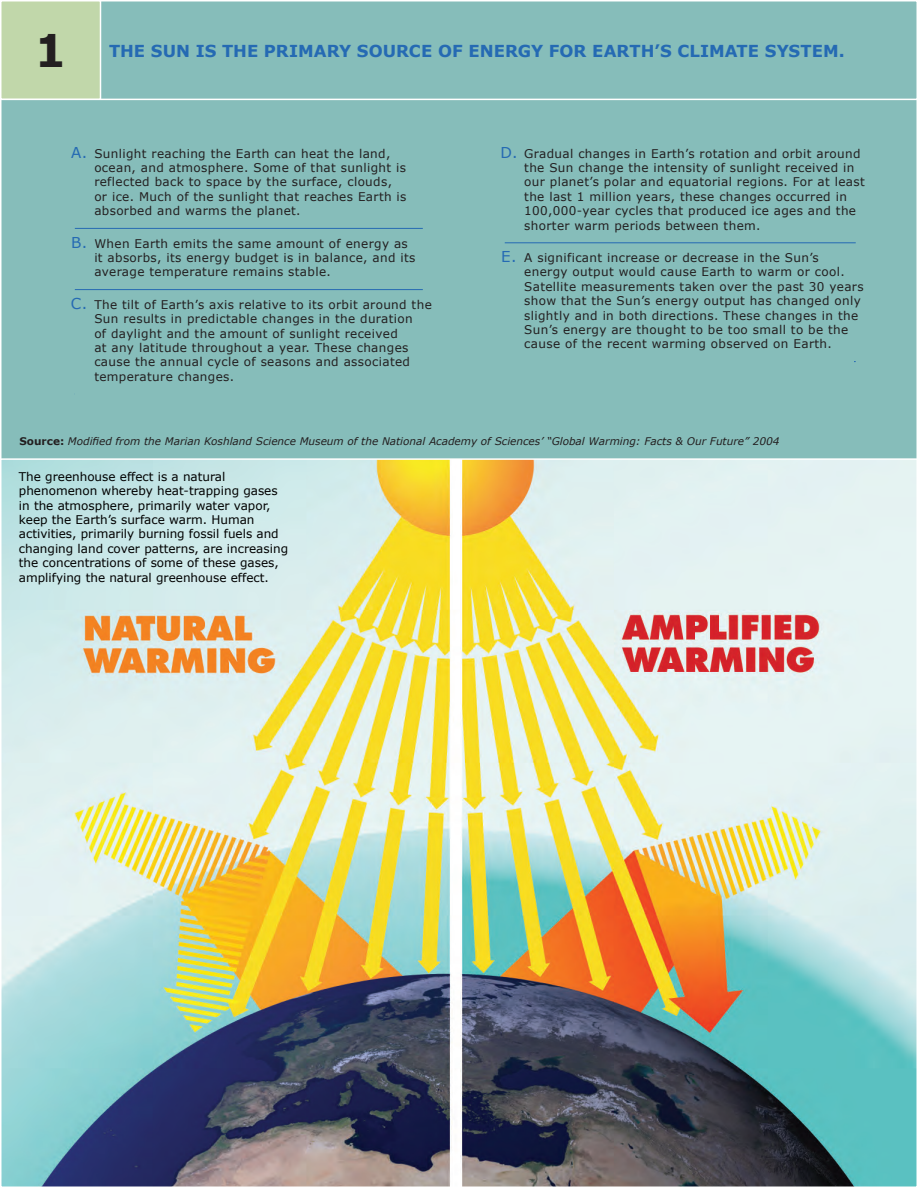
<style>
.page{position:relative;width:918px;height:1188px;background:#fff}
.page>*{position:absolute;margin:0;border:0;box-sizing:border-box;transform-origin:0 0}
.t1{font:700 45px "Verdana";color:#231f20}
.t2{font:700 16.5px "Verdana";color:#256ab3}
.t3{font:12px/14.4px "Verdana";letter-spacing:.03em;color:#231f20}
.t4{font:12px/14.4px "Verdana";color:#000}
.t5{font:italic 10.5px "Verdana";color:#231f20}
.s1{font-size:15px;color:#256ab3}
.s2{font-weight:700;font-style:normal}
</style>
<div class="page">
<div style="left:1px;top:1px;width:916px;height:1186px;background:#86bdba"></div>
<div style="left:0;top:0;width:918px;height:100px;border:2px solid #fff"></div>
<hr style="left:75px;top:228px;width:348px;height:1px;background:#256ab3">
<hr style="left:75px;top:289px;width:348px;height:1px;background:#256ab3">
<img style="left:3px;top:461px;width:912px;height:724px">
<div style="left:1px;top:1px;width:99px;height:98px;background:#c1d7aa"></div>
<div style="left:0;top:0;width:101px;height:100px;border:2px solid #fff"></div>
<hr style="left:505px;top:242px;width:351px;height:1px;background:#256ab3">
<hr style="left:505px;top:361px;width:351px;height:1px;background:#256ab3">
<div style="left:495px;top:359px;width:359px;height:22px;background:#86bdba"></div>
<h1 class="t1" style="left:35px;top:22px;width:33px">1</h1>
<h2 class="t2" style="left:109px;top:41px;width:18px">THE</h2>
<h2 class="t2" style="left:151px;top:41px;width:26px">SUN</h2>
<h2 class="t2" style="left:196px;top:41px;width:39px">IS THE</h2>
<h2 class="t2" style="left:264px;top:41px;width:14px">PRIMARY</h2>
<h2 class="t2" style="left:357px;top:41px;width:14px">SOURCE</h2>
<h2 class="t2" style="left:438px;top:41px;width:44px">OF ENERGY</h2>
<h2 class="t2" style="left:549px;top:41px;width:14px">FOR</h2>
<h2 class="t2" style="left:592px;top:41px;width:16px">EARTH</h2>
<h2 class="t2" style="left:655px;top:41px;width:36px">’S CLIMATE</h2>
<h2 class="t2" style="left:765px;top:41px;width:13px">SYSTEM</h2>
<h2 class="t2" style="left:839px;top:41px;width:7px">.</h2>
<p class="t3" style="left:94px;top:146px;width:314px;text-indent:-23px"><span class="s1">a.</span> Sunlight reaching the Earth can heat the land, ocean, and atmosphere. Some of that sunlight is reflected back to space by the surface, clouds, or ice. Much of the sunlight that reaches Earth is absorbed and warms the planet.</p>
<p class="t3" style="left:94px;top:236px;width:323px;text-indent:-23px"><span class="s1">b.</span> When Earth emits the same amount of energy as it absorbs, its energy budget is in balance, and its average temperature remains stable.</p>
<p class="t3" style="left:94px;top:297px;width:339px;text-indent:-23px"><span class="s1">c .</span> The tilt of Earth’s axis relative to its orbit around the Sun results in predictable changes in the duration<br>of daylight and the amount of sunlight received<br>at any latitude throughout a year. These changes cause the annual cycle of seasons and associated temperature changes.</p>
<p class="t3" style="left:524px;top:146px;width:342px;text-indent:-24px"><span class="s1">d.</span> Gradual changes in Earth’s rotation and orbit around the Sun change the intensity of sunlight received in our planet’s polar and equatorial regions. For at least the last 1 million years, these changes occurred in 100,000-year cycles that produced ice ages and the shorter warm periods between them.</p>
<p class="t3" style="left:524px;top:251px;width:341px;text-indent:-23px"><span class="s1">e.</span> A significant increase or decrease in the Sun’s energy output would cause Earth to warm or cool.<br>Satellite measurements taken over the past 30 years show that the Sun’s energy output has changed only slightly and in both directions. These changes in the Sun’s energy are thought to be too small to be the cause of the recent warming observed on Earth.</p>
<p class="t5" style="left:19px;top:435px;width:761px"><span class="s2">SOURCE:</span> Modified from the Marian Koshland Science Museum of the National Academy of Sciences’ “Global Warming: Facts &amp; Our Future” 2004</p>
<p class="t4" style="left:19px;top:469px;width:271px">The greenhouse effect is a natural phenomenon whereby heat-trapping gases in the atmosphere, primarily water vapor, keep the Earth’s surface warm. Human activities, primarily burning fossil fuels and changing land cover patterns, are increasing the concentrations of some of these gases, amplifying the natural greenhouse effect.</p>
</div>
